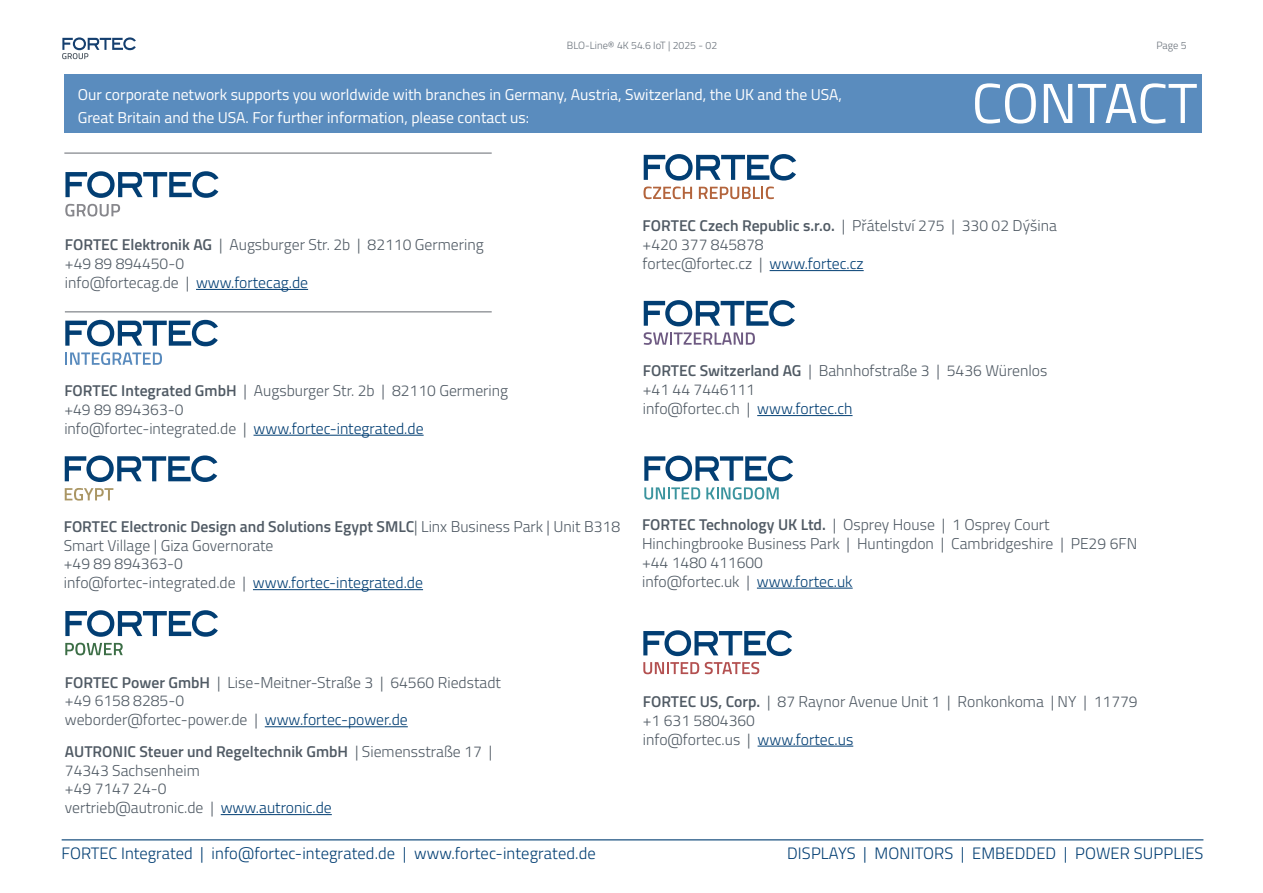
<style>
.page{position:relative;width:1263px;height:893px;background:#fff}
.page>*{position:absolute;margin:0;border:0;box-sizing:border-box;transform-origin:0 0}
.t1{font:56.4px "Titillium Web";letter-spacing:-.005em;color:#fff}
.t2{font:300 16.5px "Titillium Web";letter-spacing:.005em;color:#023e73}
.t3{font:300 15.6px/18.8px "Titillium Web";color:#505a64}
.t4{font:15.6px/23.5px "Titillium Web";color:#fff}
.t5{font:600 15.6px "Titillium Web";color:#505a64}
.t6{font:300 10.5px "Titillium Web";color:#69717a}
.s1{font-weight:600}
.s2{color:#023e73}
.s3{font-weight:300}
</style>
<div class="page">
<svg style="left:62px;top:37px;width:74px;height:22px"></svg>
<hr style="left:62px;top:839px;width:1141px;height:2px;background:#023e73">
<div style="left:64px;top:74px;width:1138px;height:58px;background:#5a8cbe"></div>
<svg style="left:65px;top:171px;width:154px;height:27px"></svg>
<svg style="left:65px;top:204px;width:55px;height:13px"></svg>
<svg style="left:65px;top:320px;width:153px;height:26px"></svg>
<svg style="left:65px;top:352px;width:97px;height:13px"></svg>
<svg style="left:65px;top:610px;width:153px;height:27px"></svg>
<svg style="left:65px;top:643px;width:58px;height:12px"></svg>
<svg style="left:643px;top:154px;width:153px;height:45px"></svg>
<hr style="left:196px;top:289px;width:112px;height:1px;background:#023e73">
<hr style="left:253px;top:435px;width:171px;height:1px;background:#023e73">
<hr style="left:265px;top:726px;width:143px;height:1px;background:#023e73">
<hr style="left:221px;top:814px;width:111px;height:1px;background:#023e73">
<hr style="left:757px;top:415px;width:95px;height:1px;background:#023e73">
<hr style="left:757px;top:588px;width:96px;height:1px;background:#023e73">
<hr style="left:757px;top:746px;width:96px;height:1px;background:#023e73">
<hr style="left:64px;top:152px;width:428px;height:2px;background:#7c7f85">
<hr style="left:65px;top:311px;width:427px;height:2px;background:#7c7f85">
<svg style="left:644px;top:456px;width:149px;height:25px"></svg>
<svg style="left:644px;top:487px;width:56px;height:13px"></svg>
<svg style="left:706px;top:487px;width:73px;height:13px"></svg>
<hr style="left:770px;top:270px;width:94px;height:1px;background:#023e73">
<svg style="left:644px;top:300px;width:151px;height:26px"></svg>
<svg style="left:644px;top:332px;width:111px;height:13px"></svg>
<svg style="left:643px;top:630px;width:149px;height:26px"></svg>
<svg style="left:643px;top:662px;width:56px;height:12px"></svg>
<svg style="left:705px;top:662px;width:54px;height:12px"></svg>
<svg style="left:65px;top:455px;width:152px;height:27px"></svg>
<svg style="left:65px;top:488px;width:48px;height:13px"></svg>
<hr style="left:253px;top:589px;width:170px;height:1px;background:#023e73">
<p class="t6" style="left:567px;top:38px;width:152px">BLO-Line® 4K 54.6 IoT | 2025 - 02</p>
<p class="t6" style="left:1156px;top:38px;width:32px">Page 5</p>
<p class="t4" style="left:78px;top:82px;width:766px">Our corporate network supports you worldwide with branches in Germany, Austria, Switzerland, the UK and the USA,<br>Great Britain and the USA. For further information, please contact us:</p>
<p class="t1" style="left:972px;top:62px;width:227px">CONTACT</p>
<p class="t3" style="left:65px;top:235px;width:420px"><span class="s1">FORTEC Elektronik AG</span> | Augsburger Str. 2b | 82110 Germering</p>
<p class="t3" style="left:65px;top:253px;width:121px">+49 89 894450-0</p>
<p class="t3" style="left:65px;top:272px;width:245px">info@fortecag.de | <span class="s2">www.fortecag.de</span></p>
<p class="t3" style="left:64px;top:380px;width:445px"><span class="s1">FORTEC Integrated GmbH</span> | Augsburger Str. 2b | 82110 Germering</p>
<p class="t3" style="left:64px;top:399px;width:121px">+49 89 894363-0</p>
<p class="t3" style="left:64px;top:418px;width:361px">info@fortec-integrated.de | <span class="s2">www.fortec-integrated.de</span></p>
<p class="t3" style="left:643px;top:216px;width:416px"><span class="s1">FORTEC Czech Republic s.r.o.</span> | Přátelství 275 | 330 02 Dýšina</p>
<p class="t3" style="left:643px;top:235px;width:123px">+420 377 845878</p>
<p class="t3" style="left:643px;top:254px;width:223px">fortec@fortec.cz | <span class="s2">www.fortec.cz</span></p>
<p class="t3" style="left:643px;top:361px;width:406px"><span class="s1">FORTEC Switzerland AG</span> | Bahnhofstraße 3 | 5436 Würenlos</p>
<p class="t3" style="left:643px;top:380px;width:114px">+41 44 7446111</p>
<p class="t3" style="left:643px;top:398px;width:211px">info@fortec.ch | <span class="s2">www.fortec.ch</span></p>
<p class="t3" style="left:64px;top:516px;width:558px"><span class="s1">FORTEC Electronic Design and Solutions Egypt SMLC</span>| Linx Business Park | Unit B318<br>Smart Village | Giza Governorate</p>
<p class="t3" style="left:64px;top:554px;width:121px">+49 89 894363-0</p>
<p class="t3" style="left:64px;top:573px;width:361px">info@fortec-integrated.de | <span class="s2">www.fortec-integrated.de</span></p>
<p class="t3" style="left:642px;top:515px;width:409px"><span class="s1">FORTEC Technology UK Ltd.</span> | Osprey House | 1 Osprey Court</p>
<p class="t3" style="left:642px;top:533px;width:497px">Hinchingbrooke Business Park | Huntingdon | Cambridgeshire | PE29 6FN</p>
<p class="t3" style="left:642px;top:552px;width:123px">+44 1480 411600</p>
<p class="t3" style="left:642px;top:571px;width:212px">info@fortec.uk | <span class="s2">www.fortec.uk</span></p>
<p class="t3" style="left:65px;top:672px;width:438px"><span class="s1">FORTEC Power GmbH</span> | Lise-Meitner-Straße 3 | 64560 Riedstadt</p>
<p class="t3" style="left:65px;top:691px;width:121px">+49 6158 8285-0</p>
<p class="t3" style="left:65px;top:710px;width:344px">weborder@fortec-power.de | <span class="s2">www.fortec-power.de</span></p>
<p class="t5" style="left:65px;top:739px;width:429px">AUTRONIC Steuer und Regeltechnik GmbH <span class="s3">| Siemensstraße 17 |</span></p>
<p class="t3" style="left:65px;top:760px;width:136px">74343 Sachsenheim</p>
<p class="t3" style="left:65px;top:779px;width:103px">+49 7147 24-0</p>
<p class="t3" style="left:65px;top:797px;width:268px">vertrieb@autronic.de | <span class="s2">www.autronic.de</span></p>
<p class="t3" style="left:643px;top:691px;width:496px"><span class="s1">FORTEC US, Corp.</span> | 87 Raynor Avenue Unit 1 | Ronkonkoma | NY | 11779</p>
<p class="t3" style="left:643px;top:710px;width:114px">+1 631 5804360</p>
<p class="t3" style="left:643px;top:729px;width:212px">info@fortec.us | <span class="s2">www.fortec.us</span></p>
<p class="t2" style="left:62px;top:841px;width:536px">FORTEC Integrated | info@fortec-integrated.de | www.fortec-integrated.de</p>
<p class="t2" style="left:787px;top:841px;width:418px">DISPLAYS | MONITORS | EMBEDDED | POWER SUPPLIES</p>
</div>
